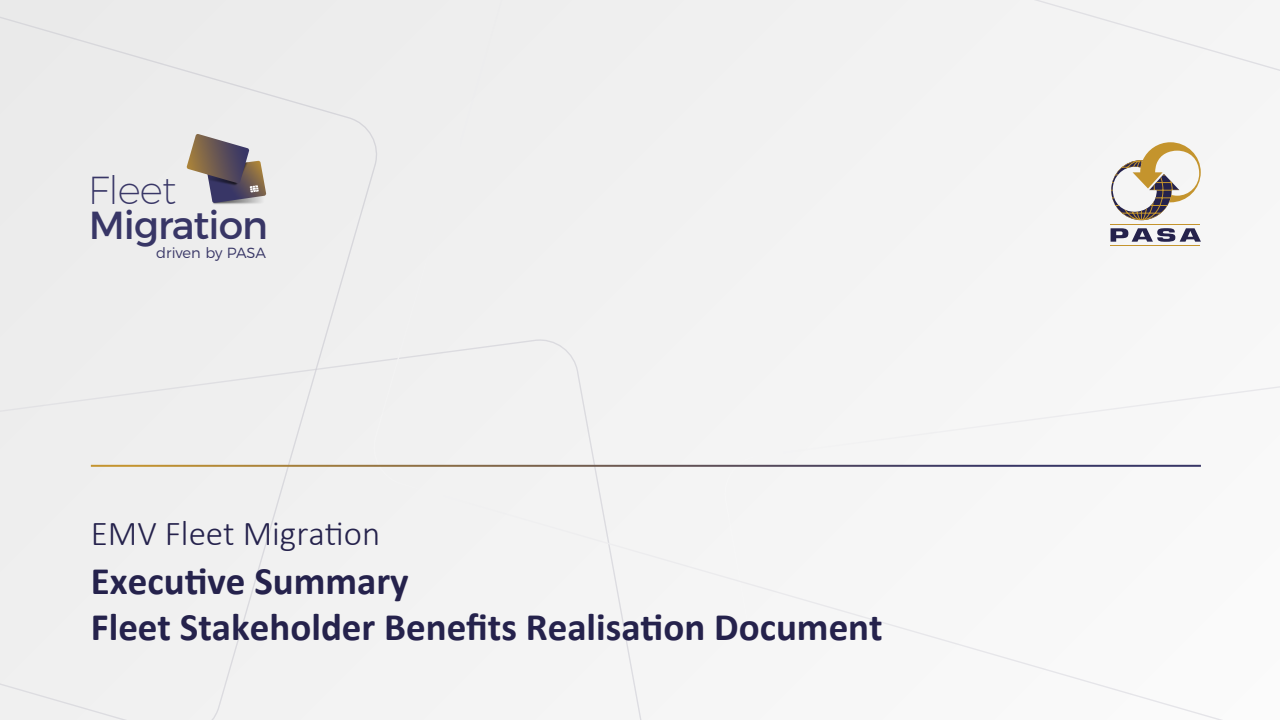
<style>
.page{position:relative;width:1280px;height:720px;background:#fff}
.page>*{position:absolute;margin:0;border:0;box-sizing:border-box;transform-origin:0 0}
.t1{font:39.1px "Montserrat";letter-spacing:-.025em;color:#383666}
.t2{font:200 39.1px "Montserrat";letter-spacing:-.025em;color:#383666}
.t3{font:700 39px/46.8px "Calibri";color:#25224c}
.t4{font:300 35px "Calibri";color:#25224c}
.t5{font:300 14.7px "Montserrat";letter-spacing:-.01em;color:#383666}
</style>
<div class="page">
<div style="left:0;top:0;width:370px;height:720px;background:#eee"></div>
<div style="left:370px;top:0;width:910px;height:720px;background:#f4f4f4"></div>
<svg style="left:1111px;top:228px;width:90px;height:14px"></svg>
<hr style="left:1111px;top:224px;width:89px;height:1px;background:#c4942d">
<hr style="left:1111px;top:245px;width:89px;height:1px;background:#c4942d">
<svg style="left:1111px;top:142px;width:90px;height:78px"></svg>
<div style="left:178px;top:156px;width:122px;height:83px;background:#eee"></div>
<svg style="left:187px;top:134px;width:79px;height:69px;background:#948a8b"></svg>
<hr style="left:91px;top:465px;width:1110px;height:2px;background:#fff">
<p class="t2" style="left:88px;top:160px;width:90px">Fleet</p>
<p class="t1" style="left:89px;top:193px;width:181px">Migration</p>
<p class="t5" style="left:156px;top:242px;width:111px">driven by PASA</p>
<p class="t4" style="left:91px;top:512px;width:291px">EMV Fleet Migration</p>
<p class="t3" style="left:91px;top:557px;width:793px">Executive Summary<br>Fleet Stakeholder Benefits Realisation Document</p>
</div>
